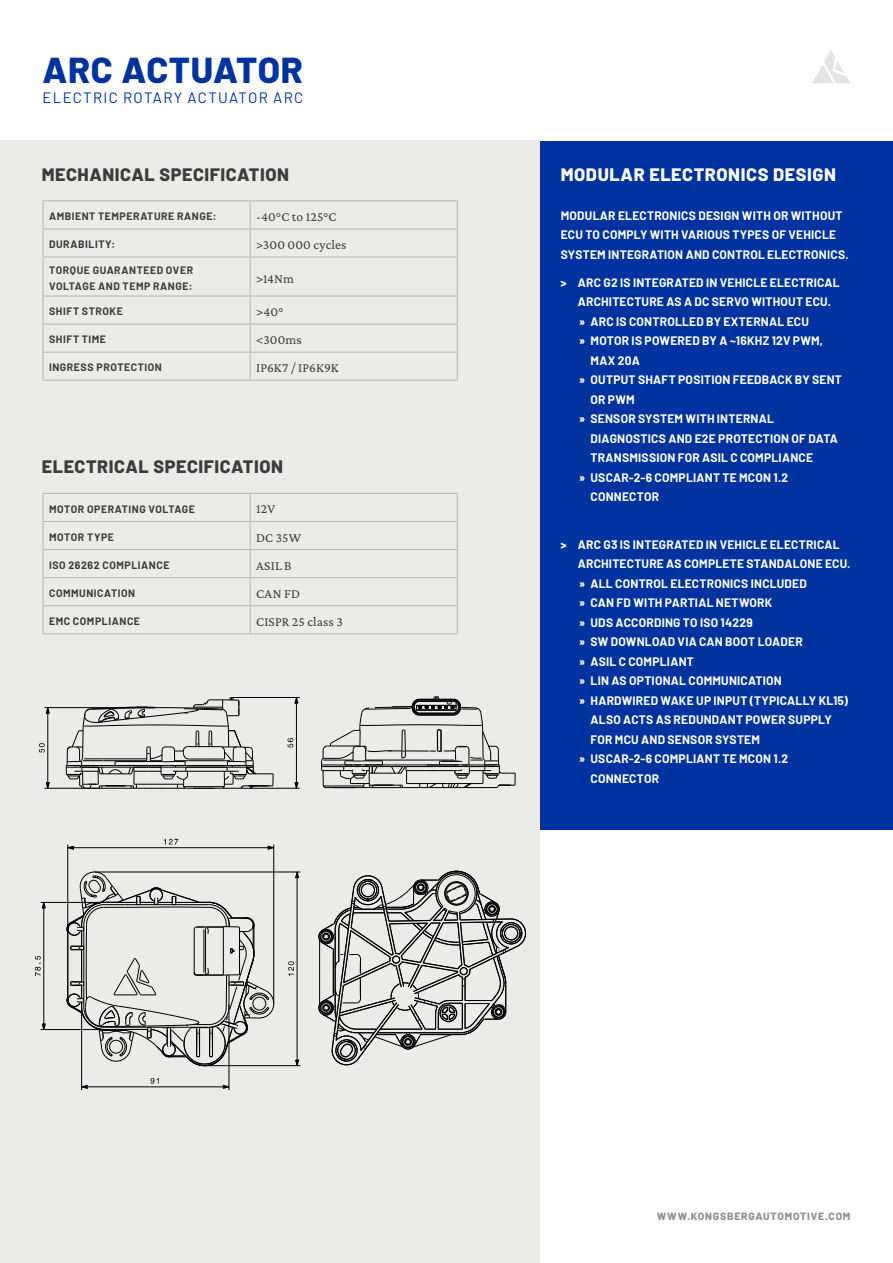
<style>
.page{position:relative;width:893px;height:1263px;background:#fff}
.page>*{position:absolute;margin:0;border:0;box-sizing:border-box;transform-origin:0 0}
.t1{font:800 36px "Barlow";letter-spacing:.02em;color:#0032a0}
.t2{font:800 18px "Barlow";letter-spacing:.03em;color:#3c3c3c}
.t3{font:800 18px "Barlow";letter-spacing:.03em;color:#fff}
.t4{font:15px "Barlow";letter-spacing:.08em;color:#0032a0}
.t5{font:13.5px "Crimson Pro";letter-spacing:.015em;color:#3c3c3c}
.t6{font:13.5px "Crimson Pro";letter-spacing:-.005em;color:#3c3c3c}
.t7{font:700 12px/19.5px "Barlow";letter-spacing:.02em;color:#fff}
.table2{font:700 10.5px/16.5px "Barlow";letter-spacing:.055em;color:#3c3c3c}
.t8{font:800 10.5px "Barlow";letter-spacing:.075em;color:#919295}
.s1{font-weight:800}
</style>
<div class="page">
<svg style="left:812px;top:50px;width:38px;height:33px"></svg>
<div style="left:539px;top:141px;width:354px;height:688px;background:#0032a0"></div>
<div style="left:0;top:141px;width:539px;height:1122px;background:#ebebea"></div>
<hr style="left:43px;top:200px;width:207px;height:1px;background:#babab9">
<hr style="left:250px;top:200px;width:208px;height:1px;background:#babab9">
<hr style="left:43px;top:228px;width:207px;height:1px;background:#babab9">
<svg style="left:43px;top:201px;width:1px;height:55px"></svg>
<hr style="left:250px;top:228px;width:208px;height:1px;background:#babab9">
<svg style="left:250px;top:201px;width:1px;height:55px"></svg>
<svg style="left:457px;top:201px;width:1px;height:55px"></svg>
<hr style="left:43px;top:256px;width:207px;height:2px;background:#babab9">
<hr style="left:43px;top:258px;width:1px;height:37px;background:#babab9">
<hr style="left:250px;top:256px;width:208px;height:2px;background:#babab9">
<hr style="left:250px;top:258px;width:1px;height:37px;background:#babab9">
<hr style="left:457px;top:258px;width:1px;height:37px;background:#babab9">
<hr style="left:43px;top:295px;width:207px;height:2px;background:#babab9">
<hr style="left:250px;top:295px;width:208px;height:2px;background:#babab9">
<hr style="left:43px;top:324px;width:207px;height:1px;background:#babab9">
<hr style="left:250px;top:324px;width:208px;height:1px;background:#babab9">
<hr style="left:43px;top:352px;width:207px;height:1px;background:#babab9">
<svg style="left:43px;top:297px;width:1px;height:83px"></svg>
<hr style="left:250px;top:352px;width:208px;height:1px;background:#babab9">
<svg style="left:250px;top:297px;width:1px;height:83px"></svg>
<svg style="left:457px;top:297px;width:1px;height:83px"></svg>
<hr style="left:43px;top:380px;width:207px;height:1px;background:#babab9">
<hr style="left:250px;top:380px;width:208px;height:1px;background:#babab9">
<hr style="left:43px;top:493px;width:207px;height:1px;background:#babab9">
<hr style="left:250px;top:493px;width:208px;height:1px;background:#babab9">
<hr style="left:43px;top:521px;width:207px;height:1px;background:#babab9">
<hr style="left:250px;top:521px;width:208px;height:1px;background:#babab9">
<hr style="left:43px;top:549px;width:207px;height:1px;background:#babab9">
<hr style="left:250px;top:549px;width:208px;height:1px;background:#babab9">
<hr style="left:43px;top:577px;width:207px;height:1px;background:#babab9">
<hr style="left:250px;top:577px;width:208px;height:1px;background:#babab9">
<hr style="left:43px;top:605px;width:207px;height:1px;background:#babab9">
<svg style="left:43px;top:494px;width:1px;height:139px"></svg>
<hr style="left:250px;top:605px;width:208px;height:1px;background:#babab9">
<svg style="left:250px;top:494px;width:1px;height:139px"></svg>
<svg style="left:457px;top:494px;width:1px;height:139px"></svg>
<hr style="left:43px;top:633px;width:207px;height:1px;background:#babab9">
<hr style="left:250px;top:633px;width:208px;height:1px;background:#babab9">
<hr style="left:41px;top:1029px;width:75px;height:1px;background:#000">
<hr style="left:41px;top:902px;width:76px;height:1px;background:#000">
<hr style="left:81px;top:1003px;width:1px;height:87px;background:#000">
<hr style="left:229px;top:1005px;width:1px;height:85px;background:#000">
<hr style="left:205px;top:1065px;width:95px;height:1px;background:#000">
<hr style="left:95px;top:872px;width:205px;height:1px;background:#000">
<hr style="left:68px;top:844px;width:1px;height:85px;background:#000">
<hr style="left:273px;top:844px;width:1px;height:159px;background:#000">
<svg style="left:66px;top:871px;width:209px;height:199px"></svg>
<hr style="left:104px;top:1029px;width:42px;height:1px;background:#000">
<svg style="left:35px;top:956px;width:6px;height:20px"></svg>
<hr style="left:44px;top:908px;width:1px;height:116px;background:#000">
<svg style="left:42px;top:1023px;width:4px;height:8px"></svg>
<svg style="left:42px;top:901px;width:4px;height:7px"></svg>
<svg style="left:151px;top:1078px;width:8px;height:6px"></svg>
<hr style="left:87px;top:1086px;width:136px;height:1px;background:#000">
<svg style="left:223px;top:1085px;width:7px;height:4px"></svg>
<svg style="left:81px;top:1085px;width:7px;height:4px"></svg>
<svg style="left:288px;top:961px;width:6px;height:15px"></svg>
<hr style="left:297px;top:878px;width:1px;height:182px;background:#000">
<svg style="left:295px;top:1060px;width:4px;height:7px"></svg>
<svg style="left:295px;top:871px;width:4px;height:7px"></svg>
<svg style="left:164px;top:839px;width:14px;height:5px"></svg>
<hr style="left:73px;top:847px;width:195px;height:1px;background:#000">
<svg style="left:67px;top:846px;width:7px;height:4px"></svg>
<svg style="left:268px;top:846px;width:7px;height:3px"></svg>
<svg style="left:318px;top:870px;width:208px;height:196px"></svg>
<svg style="left:321px;top:696px;width:195px;height:93px"></svg>
<hr style="left:250px;top:788px;width:50px;height:1px;background:#000">
<hr style="left:232px;top:697px;width:68px;height:1px;background:#000">
<hr style="left:45px;top:788px;width:37px;height:1px;background:#000">
<hr style="left:45px;top:707px;width:111px;height:1px;background:#000">
<svg style="left:66px;top:697px;width:207px;height:92px"></svg>
<hr style="left:104px;top:760px;width:43px;height:1px;background:#000">
<svg style="left:287px;top:738px;width:6px;height:10px"></svg>
<hr style="left:296px;top:703px;width:1px;height:80px;background:#000">
<svg style="left:295px;top:782px;width:3px;height:7px"></svg>
<svg style="left:295px;top:698px;width:3px;height:5px"></svg>
<svg style="left:39px;top:743px;width:6px;height:10px"></svg>
<hr style="left:48px;top:713px;width:1px;height:70px;background:#000">
<svg style="left:46px;top:782px;width:4px;height:7px"></svg>
<svg style="left:46px;top:707px;width:4px;height:7px"></svg>
<p class="t1" style="left:43px;top:43px;width:262px">ARC ACTUATOR</p>
<p class="t4" style="left:43px;top:87px;width:262px">ELECTRIC ROTARY ACTUATOR ARC</p>
<p class="t2" style="left:42px;top:161px;width:249px">MECHANICAL SPECIFICATION</p>
<p class="table2" style="left:49px;top:207px;width:169px">AMBIENT TEMPERATURE RANGE:</p>
<p class="t5" style="left:256px;top:208px;width:82px">-40°C to 125°C</p>
<p class="table2" style="left:49px;top:235px;width:68px">DURABILITY:</p>
<p class="t5" style="left:256px;top:236px;width:92px">&gt;300 000 cycles</p>
<p class="table2" style="left:49px;top:261px;width:146px">TORQUE GUARANTEED OVER<br>VOLTAGE AND TEMP RANGE:</p>
<p class="t5" style="left:256px;top:270px;width:39px">&gt;14Nm</p>
<p class="table2" style="left:49px;top:302px;width:75px">SHIFT STROKE</p>
<p class="t5" style="left:256px;top:303px;width:29px">&gt;40°</p>
<p class="table2" style="left:49px;top:331px;width:59px">SHIFT TIME</p>
<p class="t5" style="left:256px;top:331px;width:47px">&lt;300ms</p>
<p class="table2" style="left:49px;top:359px;width:114px">INGRESS PROTECTION</p>
<p class="t6" style="left:256px;top:359px;width:84px">IP6K7 / IP6K9K</p>
<p class="t2" style="left:42px;top:453px;width:243px">ELECTRICAL SPECIFICATION</p>
<p class="table2" style="left:49px;top:500px;width:147px">MOTOR OPERATING VOLTAGE</p>
<p class="t5" style="left:256px;top:500px;width:20px">12V</p>
<p class="table2" style="left:49px;top:528px;width:66px">MOTOR TYPE</p>
<p class="t5" style="left:256px;top:529px;width:46px">DC 35W</p>
<p class="table2" style="left:49px;top:556px;width:122px">ISO 26262 COMPLIANCE</p>
<p class="t5" style="left:256px;top:557px;width:37px">ASIL B</p>
<p class="table2" style="left:49px;top:584px;width:88px">COMMUNICATION</p>
<p class="t5" style="left:256px;top:585px;width:45px">CAN FD</p>
<p class="table2" style="left:49px;top:612px;width:92px">EMC COMPLIANCE</p>
<p class="t5" style="left:256px;top:613px;width:88px">CISPR 25 class 3</p>
<p class="t3" style="left:561px;top:161px;width:277px">MODULAR ELECTRONICS DESIGN</p>
<p class="t7" style="left:561px;top:205px;width:289px">MODULAR ELECTRONICS DESIGN WITH OR WITHOUT<br>ECU TO COMPLY WITH VARIOUS TYPES OF VEHICLE<br>SYSTEM INTEGRATION AND CONTROL ELECTRONICS.</p>
<p class="t7" style="left:578px;top:272px;width:263px;text-indent:-17px"><span class="s1">&gt;</span> ARC G2 IS INTEGRATED IN VEHICLE ELECTRICAL<br>ARCHITECTURE AS A DC SERVO WITHOUT ECU.</p>
<p class="t7" style="left:579px;top:311px;width:231px"><span class="s1">»</span> ARC IS CONTROLLED BY EXTERNAL ECU</p>
<p class="t7" style="left:590px;top:330px;width:234px;text-indent:-11px"><span class="s1">»</span> MOTOR IS POWERED BY A ~16KHZ 12V PWM,<br>MAX 20A</p>
<p class="t7" style="left:590px;top:369px;width:253px;text-indent:-11px"><span class="s1">»</span> OUTPUT SHAFT POSITION FEEDBACK BY SENT<br>OR PWM</p>
<p class="t7" style="left:590px;top:408px;width:249px;text-indent:-11px"><span class="s1">»</span> SENSOR SYSTEM WITH INTERNAL<br>DIAGNOSTICS AND E2E PROTECTION OF DATA<br>TRANSMISSION FOR ASIL C COMPLIANCE</p>
<p class="t7" style="left:590px;top:467px;width:199px;text-indent:-11px"><span class="s1">»</span> USCAR-2-6 COMPLIANT TE MCON 1.2<br>CONNECTOR</p>
<p class="t7" style="left:578px;top:534px;width:274px;text-indent:-17px"><span class="s1">&gt;</span> ARC G3 IS INTEGRATED IN VEHICLE ELECTRICAL<br>ARCHITECTURE AS COMPLETE STANDALONE ECU.</p>
<p class="t7" style="left:579px;top:573px;width:229px"><span class="s1">»</span> ALL CONTROL ELECTRONICS INCLUDED</p>
<p class="t7" style="left:579px;top:592px;width:195px"><span class="s1">»</span> CAN FD WITH PARTIAL NETWORK</p>
<p class="t7" style="left:579px;top:612px;width:175px"><span class="s1">»</span> UDS ACCORDING TO ISO 14229</p>
<p class="t7" style="left:579px;top:631px;width:225px"><span class="s1">»</span> SW DOWNLOAD VIA CAN BOOT LOADER</p>
<p class="t7" style="left:579px;top:651px;width:116px"><span class="s1">»</span> ASIL C COMPLIANT</p>
<p class="t7" style="left:579px;top:670px;width:204px"><span class="s1">»</span> LIN AS OPTIONAL COMMUNICATION</p>
<p class="t7" style="left:590px;top:690px;width:259px;text-indent:-11px"><span class="s1">»</span> HARDWIRED WAKE UP INPUT (TYPICALLY KL15)<br>ALSO ACTS AS REDUNDANT POWER SUPPLY<br>FOR MCU AND SENSOR SYSTEM</p>
<p class="t7" style="left:590px;top:748px;width:199px;text-indent:-11px"><span class="s1">»</span> USCAR-2-6 COMPLIANT TE MCON 1.2<br>CONNECTOR</p>
<p class="t8" style="left:657px;top:1209px;width:195px">WWW.KONGSBERGAUTOMOTIVE.COM</p>
</div>
